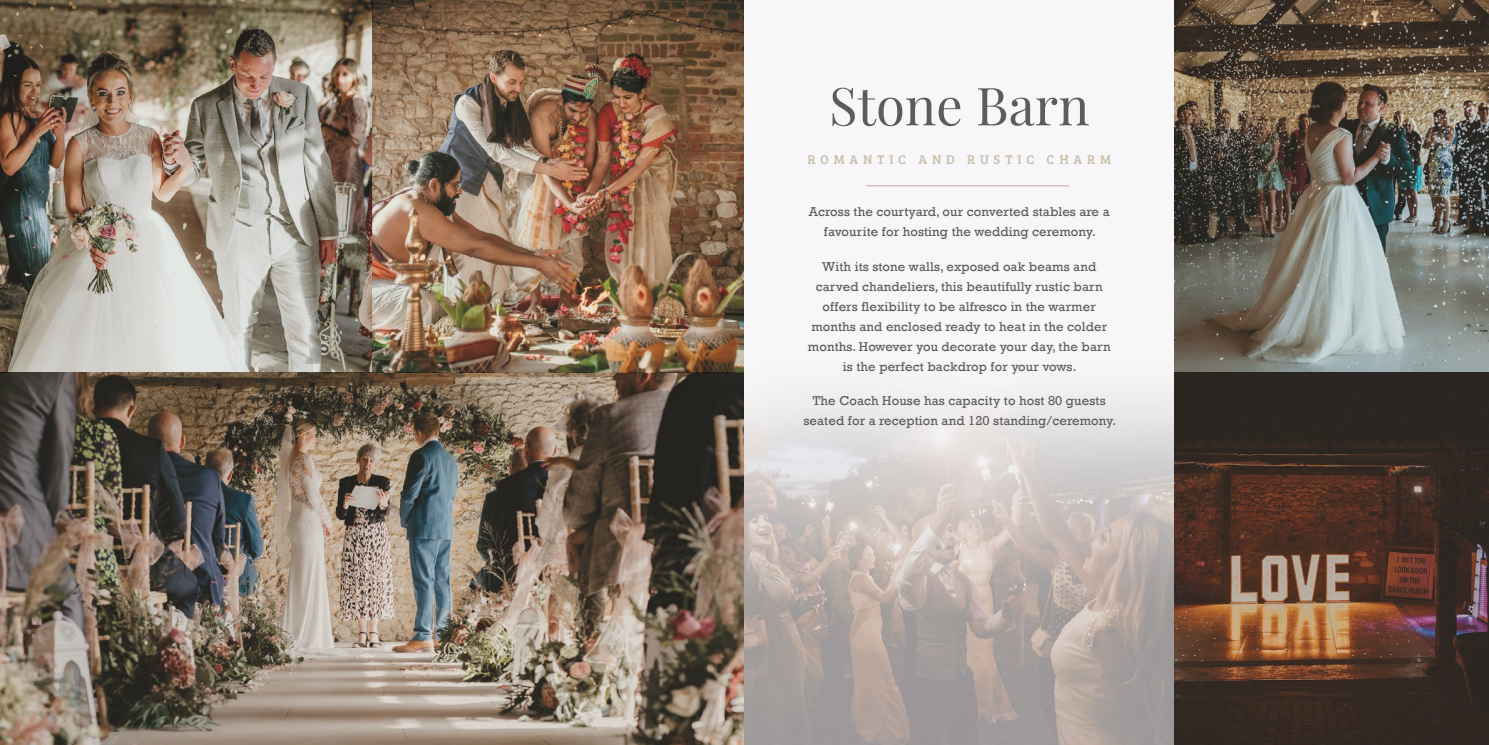
<style>
.page{position:relative;width:1489px;height:745px;background:#fff}
.page>*{position:absolute;margin:0;border:0;box-sizing:border-box;transform-origin:0 0}
.t1{font:52.5px "Playfair Display";color:#5c5c5b}
.t2{font:13.12px/20px "Rockwell";letter-spacing:.01em;color:#5c5c5b;text-align:center}
.t3{font:13.12px "Bree Serif";letter-spacing:.37em;color:#ccbea9}
</style>
<div class="page">
<img style="left:0;top:0;width:744px;height:744px">
<div style="left:744px;top:0;width:429px;height:744px;background:#f7f7f9"></div>
<img style="left:744px;top:395px;width:429px;height:349px">
<img style="left:1173px;top:0;width:315px;height:372px">
<svg style="left:1173px;top:372px;width:315px;height:372px;background:#4c352b"></svg>
<hr style="left:865px;top:185px;width:204px;height:1px;background:#d99ea5">
<h1 class="t1" style="left:829px;top:64px;width:262px">Stone Barn</h1>
<p class="t3" style="left:807px;top:150px;width:305px">ROMANTIC AND RUSTIC CHARM</p>
<p class="t2" style="left:808px;top:202px;width:302px">Across the courtyard, our converted stables are a favourite for hosting the wedding ceremony.</p>
<p class="t2" style="left:807px;top:256px;width:304px">With its stone walls, exposed oak beams and carved chandeliers, this beautifully rustic barn offers flexibility to be alfresco in the warmer months and enclosed ready to heat in the colder months. However you decorate your day, the barn is the perfect backdrop for your vows.</p>
<p class="t2" style="left:803px;top:390px;width:314px">The Coach House has capacity to host 80 guests seated for a reception and 120 standing/ceremony.</p>
</div>
